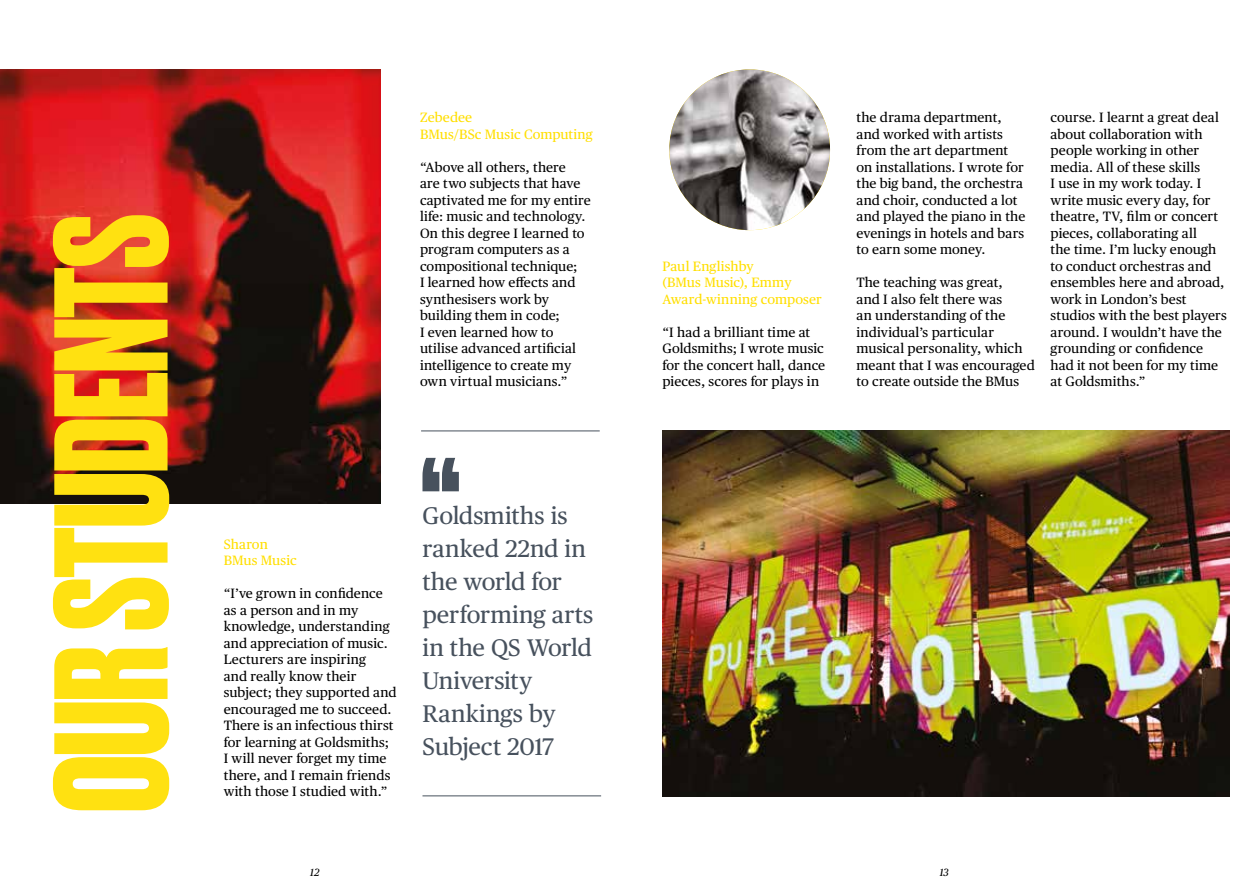
<style>
.page{position:relative;width:1259px;height:893px;background:#fff}
.page>*{position:absolute;margin:0;border:0;box-sizing:border-box;transform-origin:0 0}
.t1{font:700 152.1px "Druk";letter-spacing:-.01em;color:#ffe111}
.t2{font:24px/33px "Publico Text";letter-spacing:-.005em;color:#47515d}
.t3{font:13.5px/16.5px "Publico Text";letter-spacing:.01em;color:#000}
.t4{font:13.5px/16.5px "Publico Text";letter-spacing:.005em;color:#ffdf00}
.t5{font:italic 10.5px "Publico Text";color:#000}
</style>
<div class="page">
<img style="left:0;top:69px;width:380px;height:435px">
<svg style="left:422px;top:458px;width:37px;height:33px"></svg>
<hr style="left:421px;top:431px;width:179px;height:1px;background:#47515d">
<hr style="left:422px;top:795px;width:179px;height:1px;background:#47515d">
<img style="left:662px;top:431px;width:567px;height:365px">
<img style="left:669px;top:69px;width:161px;height:161px;border-radius:80px">
<h1 class="t1" style="left:7px;top:813px;width:600px;rotate:-90deg">OUR STUDENTS</h1>
<p class="t4" style="left:420px;top:109px;width:174px">Zebedee<br>BMus/BSc Music Computing</p>
<p class="t3" style="left:420px;top:158px;width:172px">“Above all others, there<br>are two subjects that have captivated me for my entire life: music and technology.<br>On this degree I learned to program computers as a compositional technique;<br>I learned how effects and synthesisers work by building them in code;<br>I even learned how to utilise advanced artificial intelligence to create my own virtual musicians.”</p>
<p class="t4" style="left:662px;top:257px;width:161px">Paul Englishby<br>(BMus Music), Emmy<br>Award-winning composer</p>
<p class="t3" style="left:662px;top:323px;width:164px">“I had a brilliant time at<br>Goldsmiths; I wrote music for the concert hall, dance pieces, scores for plays in</p>
<p class="t3" style="left:856px;top:109px;width:170px">the drama department, and worked with artists from the art department on installations. I wrote for the big band, the orchestra and choir, conducted a lot and played the piano in the evenings in hotels and bars to earn some money.</p>
<p class="t3" style="left:856px;top:274px;width:180px">The teaching was great,<br>and I also felt there was<br>an understanding of the individual’s particular musical personality, which meant that I was encouraged to create outside the BMus</p>
<p class="t3" style="left:1050px;top:109px;width:178px">course. I learnt a great deal about collaboration with people working in other media. All of these skills<br>I use in my work today. I write music every day, for theatre, TV, film or concert pieces, collaborating all<br>the time. I’m lucky enough to conduct orchestras and ensembles here and abroad, work in London’s best studios with the best players around. I wouldn’t have the grounding or confidence had it not been for my time at Goldsmiths.”</p>
<p class="t4" style="left:224px;top:535px;width:74px">Sharon<br>BMus Music</p>
<p class="t3" style="left:224px;top:584px;width:174px">“I’ve grown in confidence as a person and in my knowledge, understanding and appreciation of music.<br>Lecturers are inspiring<br>and really know their subject; they supported and encouraged me to succeed.<br>There is an infectious thirst for learning at Goldsmiths;<br>I will never forget my time there, and I remain friends with those I studied with.”</p>
<h2 class="t2" style="left:422px;top:498px;width:172px">Goldsmiths is ranked 22nd in the world for performing arts in the QS World<br>University<br>Rankings by<br>Subject 2017</h2>
<p class="t5" style="left:310px;top:864px;width:11px">12</p>
<p class="t5" style="left:939px;top:864px;width:11px">13</p>
</div>
